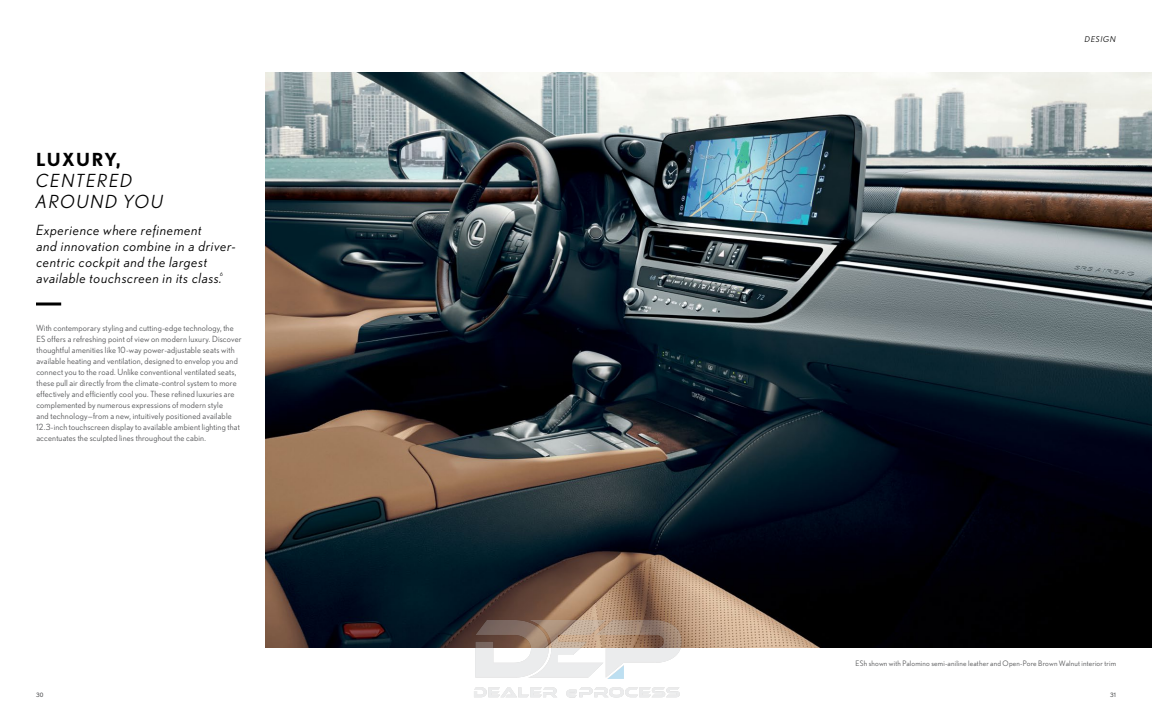
<style>
.page{position:relative;width:1152px;height:720px;background:#fff}
.page>*{position:absolute;margin:0;border:0;box-sizing:border-box;transform-origin:0 0}
.Medium_Subhead__Ital{font:italic 18px "Nobel";letter-spacing:.1em;color:#000}
.Medium_Headline{font:700 18px "Nobel";letter-spacing:.075em;color:#000}
.Medium_Subhead_2__It{font:italic 14px/16px "Nobel";letter-spacing:.05em;color:#000}
.Body_Copy_80K{font:8.5px/11px "Nobel";letter-spacing:.02em;color:#58595b}
.Section_Head{font:italic 8px "Nobel";letter-spacing:.1em;color:#000}
.Cutline{font:7.5px "Nobel";letter-spacing:.025em;color:#58595b}
.t1{font:6px "Nobel";color:#58595b}
.Medium_Subhead_2__It-2{font:italic 5.2px "Nobel";color:#000}
</style>
<div class="page">
<img style="left:266px;top:72px;width:886px;height:576px">
<hr style="left:36px;top:303px;width:25px;height:3px;background:#000">
<img style="left:461px;top:599px;width:230px;height:99px">
<p class="Medium_Headline" style="left:36px;top:149px;width:86px">LUXURY,</p>
<p class="Medium_Subhead__Ital" style="left:36px;top:170px;width:98px">CENTERED</p>
<p class="Medium_Subhead__Ital" style="left:36px;top:191px;width:129px">AROUND YOU</p>
<p class="Medium_Subhead_2__It" style="left:36px;top:222px;width:201px">Experience where refinement<br>and innovation combine in a driver&shy;centric cockpit and the largest available touchscreen in its class.</p>
<p class="Medium_Subhead_2__It-2" style="left:220px;top:271px;width:4px">6</p>
<p class="Body_Copy_80K" style="left:36px;top:323px;width:207px">With contemporary styling and cutting-edge technology, the ES offers a refreshing point of view on modern luxury. Discover thoughtful amenities like 10-way power-adjustable seats with available heating and ventilation, designed to envelop you and connect you to the road. Unlike conventional ventilated seats, these pull air directly from the climate-control system to more effectively and efficiently cool you. These refined luxuries are complemented by numerous expressions of modern style<br>and technology—from a new, intuitively positioned available 12.3-inch touchscreen display to available ambient lighting that accentuates the sculpted lines throughout the cabin.</p>
<p class="Section_Head" style="left:1085px;top:34px;width:33px">DESIGN</p>
<p class="Cutline" style="left:856px;top:659px;width:262px">ESh shown with Palomino semi-aniline leather and Open-Pore Brown Walnut interior trim</p>
<p class="t1" style="left:36px;top:692px;width:9px">30</p>
<p class="t1" style="left:1110px;top:692px;width:7px">31</p>
</div>
